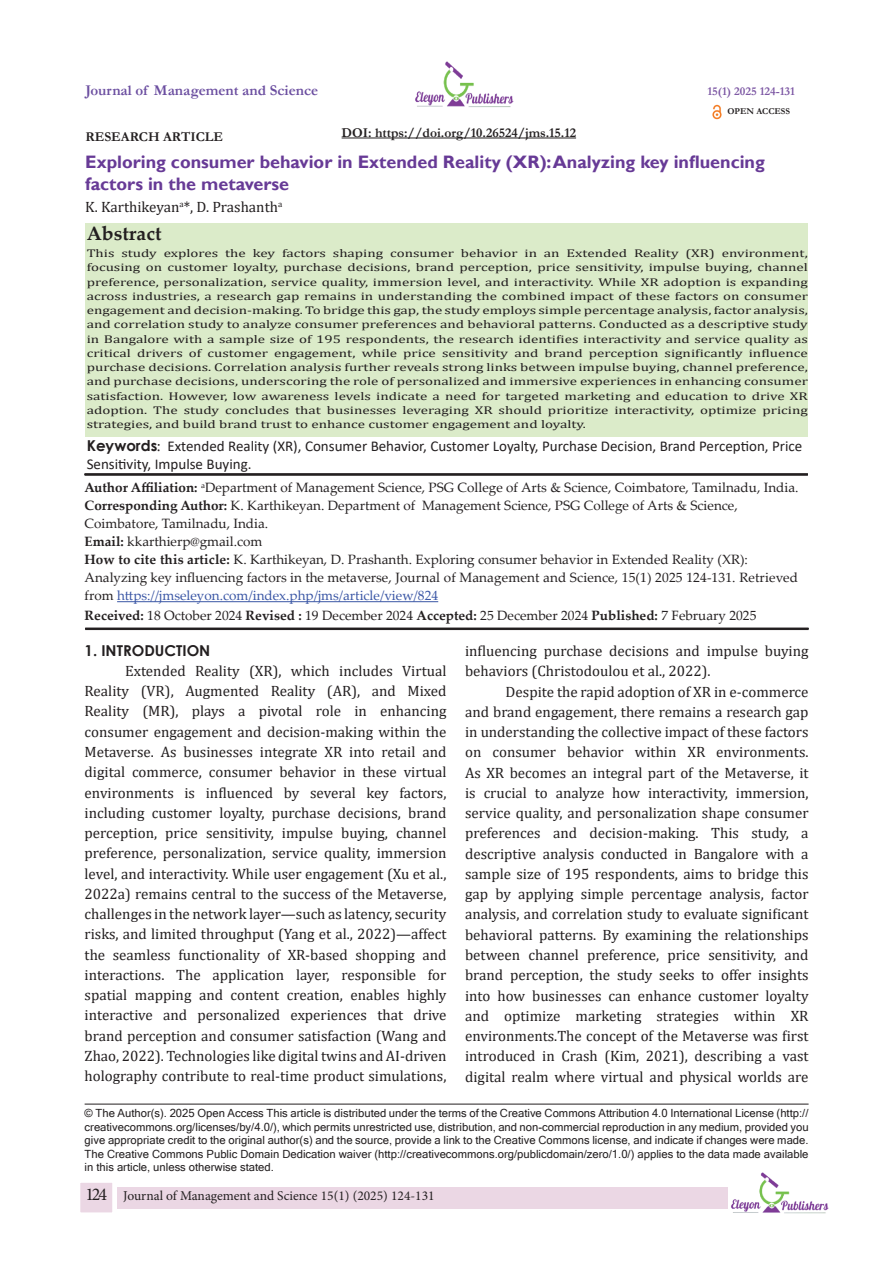
<style>
.page{position:relative;width:894px;height:1263px;background:#fff}
.page>*{position:absolute;margin:0;border:0;box-sizing:border-box;transform-origin:0 0}
.t1{font:700 19.5px "Palatino Linotype";color:#231f20}
.t2{font:700 18px/21.6px "Gill Sans";color:#673a96}
.t3{font:15px/20.2px "Cambria";color:#231f20;text-align:justify}
.t4{font:15px/18px "Calibri";color:#231f20}
.t5{font:700 15px "Garamond";color:#6b4ea0}
.t6{font:700 15px "Century Gothic";color:#231f20}
.t7{font:13.5px/18px "Palatino Linotype";color:#231f20}
.t8{font:700 13.5px "Garamond";color:#231f20}
.t9{font:13.5px "Minion Pro";color:#231f20}
.t10{font:700 12px "Garamond";color:#7d58a4}
.t11{font:11.25px/14.2px "Cambria";color:#231f20;text-align:justify;scale:1.33 1}
.t12{font:11.25px/13.5px "Microsoft Sans Serif";color:#231f20;text-align:justify}
.t13{font:700 9px "Garamond";color:#231f20}
.s1{font-family:"Century Gothic";font-weight:700}
.s2{font-family:"Gill Sans"}
.s3{font-weight:700}
.s4{color:#3a56a5}
.s5{font-size:18px}
</style>
<div class="page">
<div style="left:117px;top:1186px;width:610px;height:22px;background:#ebd7e4"></div>
<div style="left:76px;top:1178px;width:41px;height:38px;background:#ebd7e4;border:4px solid #fff"></div>
<img style="left:713px;top:1172px;width:116px;height:42px">
<img style="left:415px;top:62px;width:99px;height:45px">
<img style="left:712px;top:104px;width:10px;height:16px">
<hr style="left:85px;top:473px;width:722px;height:1px;background:#231f20">
<hr style="left:85px;top:474px;width:722px;height:1px;background:#231f20">
<hr style="left:85px;top:475px;width:722px;height:1px;background:#231f20">
<hr style="left:117px;top:601px;width:321px;height:1px;background:#3a56a5">
<div style="left:86px;top:223px;width:721px;height:214px;background:#dbebc9"></div>
<hr style="left:85px;top:628px;width:723px;height:1px;background:#231f20">
<hr style="left:85px;top:629px;width:723px;height:1px;background:#231f20">
<hr style="left:85px;top:1103px;width:723px;height:1px;background:#231f20">
<hr style="left:341px;top:138px;width:235px;height:1px;background:#231f20">
<p class="t5" style="left:85px;top:80px;width:234px">Journal of Management and Science</p>
<p class="t8" style="left:85px;top:128px;width:139px">RESEARCH ARTICLE</p>
<p class="t8" style="left:341px;top:123px;width:236px">DOI: https://doi.org/10.26524/jms.15.12</p>
<p class="t10" style="left:707px;top:83px;width:89px">15(1) 2025 124-131</p>
<p class="t13" style="left:727px;top:105px;width:64px">OPEN ACCESS</p>
<p class="t2" style="left:85px;top:151px;width:680px">Exploring consumer behavior in Extended Reality (XR): Analyzing key influencing factors in the metaverse</p>
<p class="t3" style="left:85px;top:197px;width:198px">K. Karthikeyan<sup>a</sup>*, D. Prashanth<sup>a</sup></p>
<h1 class="t1" style="left:87px;top:219px;width:76px">Abstract</h1>
<p class="t11" style="left:87px;top:246px;width:543px">This study explores the key factors shaping consumer behavior in an Extended Reality (XR) environment, focusing on customer loyalty, purchase decisions, brand perception, price sensitivity, impulse buying, channel preference, personalization, service quality, immersion level, and interactivity. While XR adoption is expanding across industries, a research gap remains in understanding the combined impact of these factors on consumer engagement and decision-making. To bridge this gap, the study employs simple percentage analysis, factor analysis, and correlation study to analyze consumer preferences and behavioral patterns. Conducted as a descriptive study in Bangalore with a sample size of 195 respondents, the research identifies interactivity and service quality as critical drivers of customer engagement, while price sensitivity and brand perception significantly influence purchase decisions. Correlation analysis further reveals strong links between impulse buying, channel preference, and purchase decisions, underscoring the role of personalized and immersive experiences in enhancing consumer satisfaction. However, low awareness levels indicate a need for targeted marketing and education to drive XR adoption. The study concludes that businesses leveraging XR should prioritize interactivity, optimize pricing strategies, and build brand trust to enhance customer engagement and loyalty.</p>
<p class="t4" style="left:87px;top:437px;width:716px"><span class="s1">Keywords</span><span class="s2">:</span> Extended Reality (XR), Consumer Behavior, Customer Loyalty, Purchase Decision, Brand Perception, Price<br>Sensitivity, Impulse Buying.</p>
<p class="t7" style="left:85px;top:478px;width:715px"><span class="s3">Author Affiliation:</span> <sup>a</sup>Department of Management Science, PSG College of Arts &amp; Science, Coimbatore, Tamilnadu, India.<br><span class="s3">Corresponding Author:</span> K. Karthikeyan. Department of Management Science, PSG College of Arts &amp; Science, Coimbatore, Tamilnadu, India.<br><span class="s3">Email:</span> kkarthierp@gmail.com<br><span class="s3">How to cite this article:</span> K. Karthikeyan, D. Prashanth. Exploring consumer behavior in Extended Reality (XR):<br>Analyzing key influencing factors in the metaverse, Journal of Management and Science, 15(1) 2025 124-131. Retrieved from <span class="s4">https://jmseleyon.com/index.php/jms/article/view/824</span></p>
<p class="t7" style="left:85px;top:605px;width:673px"><span class="s3">Received:</span> 18 October 2024 <span class="s3">Revised :</span> 19 December 2024 <span class="s3">Accepted:</span> 25 December 2024 <span class="s3">Published:</span> 7 February 2025</p>
<p class="t6" style="left:85px;top:639px;width:127px">1. INTRODUCTION</p>
<p class="t3" style="left:85px;top:660px;width:363px;text-indent:40px">Extended Reality (XR), which includes Virtual Reality (VR), Augmented Reality (AR), and Mixed Reality (MR), plays a pivotal role in enhancing consumer engagement and decision-making within the Metaverse. As businesses integrate XR into retail and digital commerce, consumer behavior in these virtual environments is influenced by several key factors, including customer loyalty, purchase decisions, brand perception, price sensitivity, impulse buying, channel preference, personalization, service quality, immersion level, and interactivity. While user engagement (Xu et al., 2022a) remains central to the success of the Metaverse, challenges in the network layer—such as latency, security risks, and limited throughput (Yang et al., 2022)—affect the seamless functionality of XR-based shopping and interactions. The application layer, responsible for spatial mapping and content creation, enables highly interactive and personalized experiences that drive brand perception and consumer satisfaction (Wang and Zhao, 2022). Technologies like digital twins and AI-driven holography contribute to real-time product simulations,</p>
<p class="t3" style="left:465px;top:641px;width:345px">influencing purchase decisions and impulse buying behaviors (Christodoulou et al., 2022).</p>
<p class="t3" style="left:465px;top:681px;width:345px;text-indent:40px">Despite the rapid adoption of XR in e-commerce and brand engagement, there remains a research gap in understanding the collective impact of these factors on consumer behavior within XR environments.<br>As XR becomes an integral part of the Metaverse, it is crucial to analyze how interactivity, immersion, service quality, and personalization shape consumer preferences and decision-making. This study, a descriptive analysis conducted in Bangalore with a sample size of 195 respondents, aims to bridge this gap by applying simple percentage analysis, factor analysis, and correlation study to evaluate significant behavioral patterns. By examining the relationships between channel preference, price sensitivity, and brand perception, the study seeks to offer insights into how businesses can enhance customer loyalty and optimize marketing strategies within XR environments.The concept of the Metaverse was first introduced in Crash (Kim, 2021), describing a vast digital realm where virtual and physical worlds are</p>
<p class="t12" style="left:85px;top:1106px;width:725px">© The Author(s). 2025 Open Access This article is distributed under the terms of the Creative Commons Attribution 4.0 International License (http:// creativecommons.org/licenses/by/4.0/), which permits unrestricted use, distribution, and non-commercial reproduction in any medium, provided you give appropriate credit to the original author(s) and the source, provide a link to the Creative Commons license, and indicate if changes were made.<br>The Creative Commons Public Domain Dedication waiver (http://creativecommons.org/publicdomain/zero/1.0/) applies to the data made available in this article, unless otherwise stated.</p>
<p class="t9" style="left:85px;top:1186px;width:350px"><span class="s5">124</span> Journal of Management and Science 15(1) (2025) 124-131</p>
</div>
